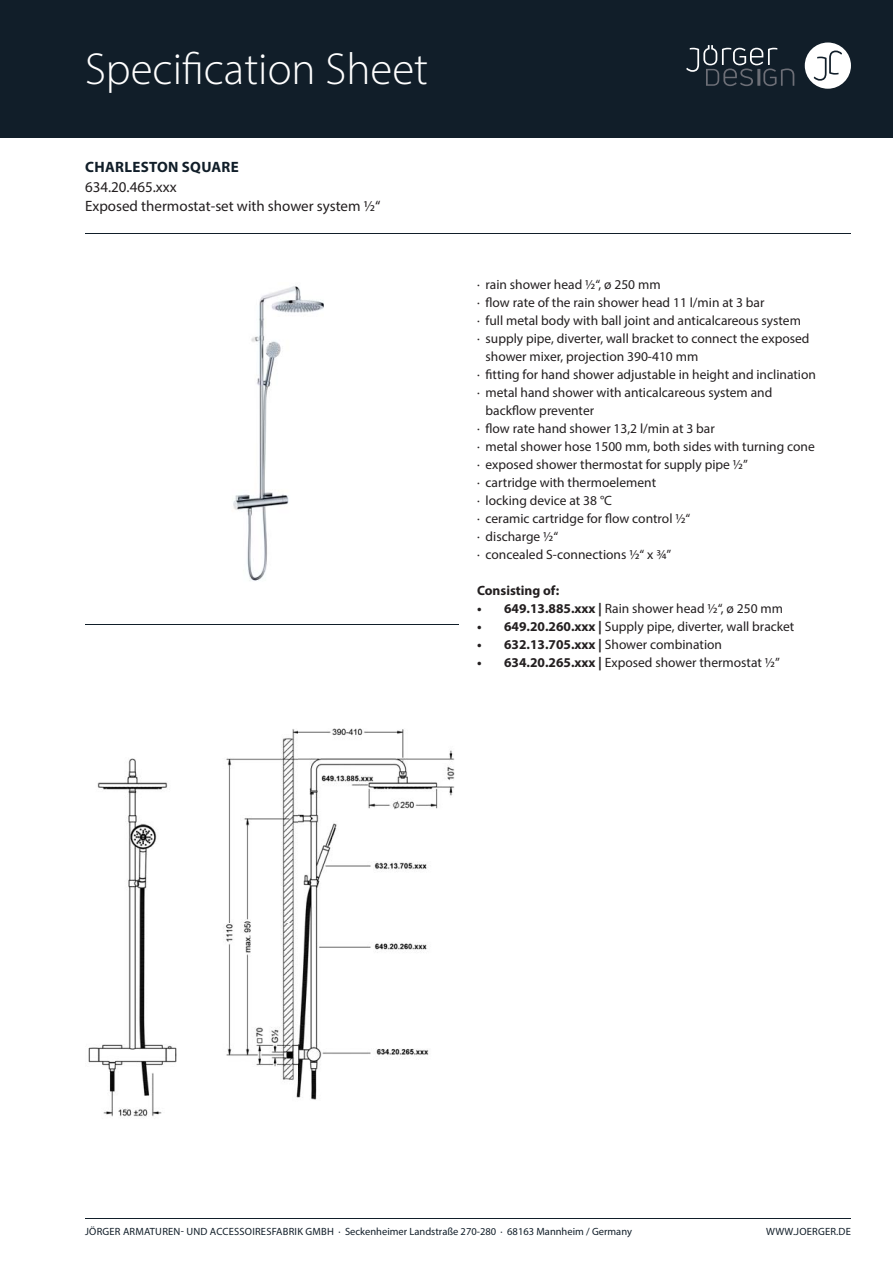
<style>
.page{position:relative;width:893px;height:1263px;background:#fff}
.page>*{position:absolute;margin:0;border:0;box-sizing:border-box;transform-origin:0 0}
.t1{font:300 45px "Myriad Pro";color:#fff}
.t2{font:15px "Myriad Pro";color:#231f20}
.t3{font:700 15px "Myriad Pro";letter-spacing:.02em;color:#111e29}
.t4{font:13.5px "Myriad Pro";color:#231f20}
.t5{font:700 13.5px "Myriad Pro";color:#231f20}
.t6{font:10.5px "Myriad Pro";letter-spacing:.005em;color:#111e29}
.s1{font-weight:700}
</style>
<div class="page">
<div style="left:0;top:0;width:893px;height:138px;background:#111e29"></div>
<div style="left:805px;top:43px;width:46px;height:46px;background:#fff;border-radius:50%"></div>
<svg style="left:814px;top:51px;width:28px;height:30px"></svg>
<svg style="left:686px;top:45px;width:108px;height:41px"></svg>
<hr style="left:85px;top:1218px;width:766px;height:1px;background:#111e29">
<hr style="left:85px;top:233px;width:766px;height:1px;background:#111e29">
<hr style="left:85px;top:624px;width:373px;height:1px;background:#111e29">
<img style="left:233px;top:286px;width:91px;height:295px">
<img style="left:88px;top:728px;width:367px;height:389px">
<h1 class="t1" style="left:85px;top:52px;width:345px">Specification Sheet</h1>
<p class="t3" style="left:85px;top:161px;width:155px">CHARLESTON SQUARE</p>
<p class="t2" style="left:85px;top:200px;width:297px">Exposed thermostat-set with shower system ½“</p>
<p class="t2" style="left:85px;top:181px;width:93px">634.20.465.xxx</p>
<p class="t4" style="left:477px;top:279px;width:185px">· rain shower head ½“, ø 250 mm</p>
<p class="t4" style="left:477px;top:297px;width:289px">· flow rate of the rain shower head 11 l/min at 3 bar</p>
<p class="t4" style="left:477px;top:315px;width:325px">· full metal body with ball joint and anticalcareous system</p>
<p class="t4" style="left:477px;top:333px;width:334px">· supply pipe, diverter, wall bracket to connect the exposed</p>
<p class="t4" style="left:485px;top:351px;width:214px">shower mixer, projection 390-410 mm</p>
<p class="t4" style="left:477px;top:369px;width:340px">· fitting for hand shower adjustable in height and inclination</p>
<p class="t4" style="left:477px;top:387px;width:297px">· metal hand shower with anticalcareous system and</p>
<p class="t4" style="left:485px;top:405px;width:110px">backflow preventer</p>
<p class="t4" style="left:477px;top:423px;width:239px">· flow rate hand shower 13,2 l/min at 3 bar</p>
<p class="t4" style="left:477px;top:441px;width:339px">· metal shower hose 1500 mm, both sides with turning cone</p>
<p class="t4" style="left:477px;top:459px;width:272px">· exposed shower thermostat for supply pipe ½”</p>
<p class="t4" style="left:477px;top:477px;width:181px">· cartridge with thermoelement</p>
<p class="t4" style="left:477px;top:495px;width:137px">· locking device at 38 °C</p>
<p class="t4" style="left:477px;top:513px;width:215px">· ceramic cartridge for flow control ½“</p>
<p class="t4" style="left:477px;top:531px;width:83px">· discharge ½“</p>
<p class="t4" style="left:477px;top:549px;width:196px">· concealed S-connections ½“ x ¾”</p>
<p class="t5" style="left:477px;top:585px;width:84px">Consisting of:</p>
<p class="t4" style="left:477px;top:603px;width:307px"><span class="s1">• 649.13.885.xxx |</span> Rain shower head ½“, ø 250 mm</p>
<p class="t4" style="left:477px;top:621px;width:319px"><span class="s1">• 649.20.260.xxx |</span> Supply pipe, diverter, wall bracket</p>
<p class="t4" style="left:477px;top:639px;width:247px"><span class="s1">• 632.13.705.xxx |</span> Shower combination</p>
<p class="t4" style="left:477px;top:657px;width:304px"><span class="s1">• 634.20.265.xxx |</span> Exposed shower thermostat ½”</p>
<p class="t6" style="left:85px;top:1228px;width:548px">JÖRGER ARMATUREN- UND ACCESSOIRESFABRIK GMBH · Seckenheimer Landstraße 270-280 · 68163 Mannheim / Germany</p>
<p class="t6" style="left:766px;top:1228px;width:86px">WWW.JOERGER.DE</p>
</div>
